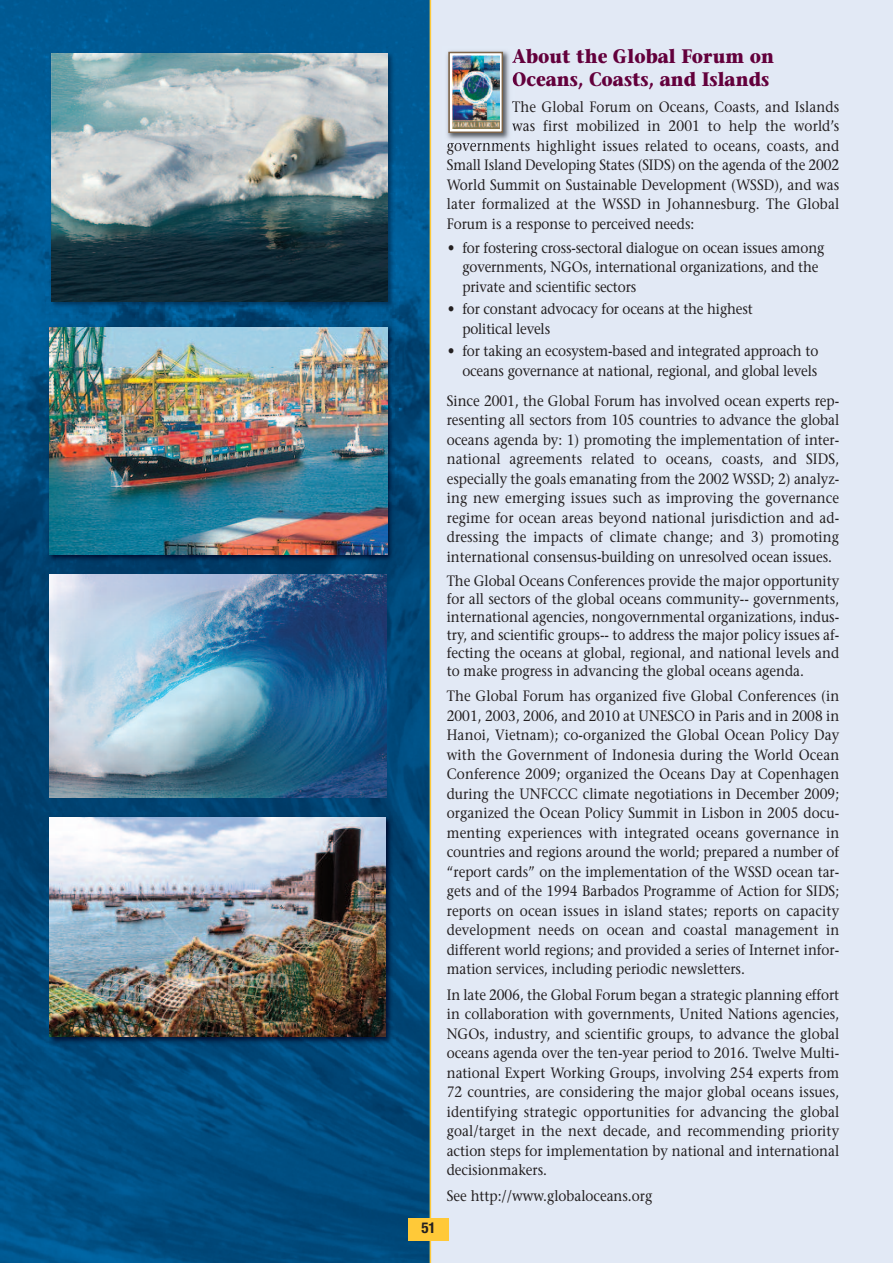
<style>
.page{position:relative;width:893px;height:1263px;background:#e2e9f5}
.page>*{position:absolute;margin:0;border:0;box-sizing:border-box;transform-origin:0 0}
.t1{font:700 19.5px/23.4px "Stone Serif";color:#63003c;scale:.9 1}
.t2{font:15px/19.5px "Stone Serif";color:#231f20;text-align:justify;scale:.9 1}
.t3{font:700 condensed 15px "Helvetica Neue";color:#231f20}
</style>
<div class="page">
<img style="left:0;top:0;width:430px;height:1263px">
<img style="left:44px;top:812px;width:353px;height:236px">
<img style="left:50px;top:818px;width:335px;height:218px">
<img style="left:46px;top:48px;width:354px;height:271px">
<img style="left:52px;top:53px;width:336px;height:249px">
<img style="left:44px;top:322px;width:355px;height:244px">
<img style="left:50px;top:328px;width:337px;height:226px">
<img style="left:50px;top:575px;width:337px;height:222px">
<img style="left:447px;top:51px;width:66px;height:89px">
<svg style="left:512px;top:58px;width:3px;height:5px"></svg>
<svg style="left:513px;top:74px;width:2px;height:11px"></svg>
<svg style="left:512px;top:101px;width:3px;height:11px"></svg>
<svg style="left:512px;top:122px;width:3px;height:9px"></svg>
<img style="left:447px;top:143px;width:68px;height:2px">
<svg style="left:451px;top:55px;width:49px;height:75px"></svg>
<img style="left:452px;top:56px;width:47px;height:73px">
<div style="left:448px;top:52px;width:55px;height:81px;border:2px solid #7e6448"></div>
<hr style="left:430px;top:0;width:1px;height:1263px;background:#ffc938">
<div style="left:408px;top:1218px;width:41px;height:22px;background:#ffc938"></div>
<p class="t3" style="left:421px;top:1222px;width:16px">51</p>
<h1 class="t1" style="left:512px;top:46px;width:293px">About the Global Forum on<br>Oceans, Coasts, and Islands</h1>
<p class="t2" style="left:512px;top:98px;width:365px">The Global Forum on Oceans, Coasts, and Islands</p>
<p class="t2" style="left:512px;top:118px;width:365px">was first mobilized in 2001 to help the world’s</p>
<p class="t2" style="left:447px;top:137px;width:438px">governments highlight issues related to oceans, coasts, and</p>
<p class="t2" style="left:447px;top:157px;width:438px">Small Island Developing States (SIDS) on the agenda of the 2002</p>
<p class="t2" style="left:447px;top:176px;width:438px">World Summit on Sustainable Development (WSSD), and was</p>
<p class="t2" style="left:447px;top:196px;width:438px">later formalized at the WSSD in Johannesburg. The Global</p>
<p class="t2" style="left:447px;top:215px;width:277px">Forum is a response to perceived needs:</p>
<p class="t2" style="left:462px;top:239px;width:404px;text-align:left;text-indent:-14px">• for fostering cross-sectoral dialogue on ocean issues among governments, NGOs, international organizations, and the private and scientific sectors</p>
<p class="t2" style="left:462px;top:301px;width:324px;text-indent:-14px">• for constant advocacy for oceans at the highest political levels</p>
<p class="t2" style="left:448px;top:343px;width:413px;text-align:right">• for taking an ecosystem-based and integrated approach to oceans governance at national, regional, and global levels</p>
<p class="t2" style="left:447px;top:392px;width:438px">Since 2001, the Global Forum has involved ocean experts rep&shy;resenting all sectors from 105 countries to advance the global oceans agenda by: 1) promoting the implementation of inter&shy;national agreements related to oceans, coasts, and SIDS, especially the goals emanating from the 2002 WSSD; 2) analyz&shy;ing new emerging issues such as improving the governance regime for ocean areas beyond national jurisdiction and ad&shy;dressing the impacts of climate change; and 3) promoting international consensus-building on unresolved ocean issues.</p>
<p class="t2" style="left:447px;top:573px;width:438px;line-height:18px">The Global Oceans Conferences provide the major opportunity for all sectors of the global oceans community-- governments, international agencies, nongovernmental organizations, indus&shy;try, and scientific groups-- to address the major policy issues af&shy;fecting the oceans at global, regional, and national levels and to make progress in advancing the global oceans agenda.</p>
<p class="t2" style="left:447px;top:688px;width:438px">The Global Forum has organized five Global Conferences (in 2001, 2003, 2006, and 2010 at UNESCO in Paris and in 2008 in Hanoi, Vietnam); co-organized the Global Ocean Policy Day with the Government of Indonesia during the World Ocean Conference 2009; organized the Oceans Day at Copenhagen during the UNFCCC climate negotiations in December 2009; organized the Ocean Policy Summit in Lisbon in 2005 docu&shy;menting experiences with integrated oceans governance in countries and regions around the world; prepared a number of “report cards” on the implementation of the WSSD ocean tar&shy;gets and of the 1994 Barbados Programme of Action for SIDS; reports on ocean issues in island states; reports on capacity development needs on ocean and coastal management in different world regions; and provided a series of Internet infor&shy;mation services, including periodic newsletters.</p>
<p class="t2" style="left:447px;top:986px;width:438px">In late 2006, the Global Forum began a strategic planning effort in collaboration with governments, United Nations agencies, NGOs, industry, and scientific groups, to advance the global oceans agenda over the ten-year period to 2016. Twelve Multi&shy;national Expert Working Groups, involving 254 experts from 72 countries, are considering the major global oceans issues, identifying strategic opportunities for advancing the global goal/target in the next decade, and recommending priority action steps for implementation by national and international decisionmakers.</p>
<p class="t2" style="left:447px;top:1187px;width:230px">See http://www.globaloceans.org</p>
</div>
